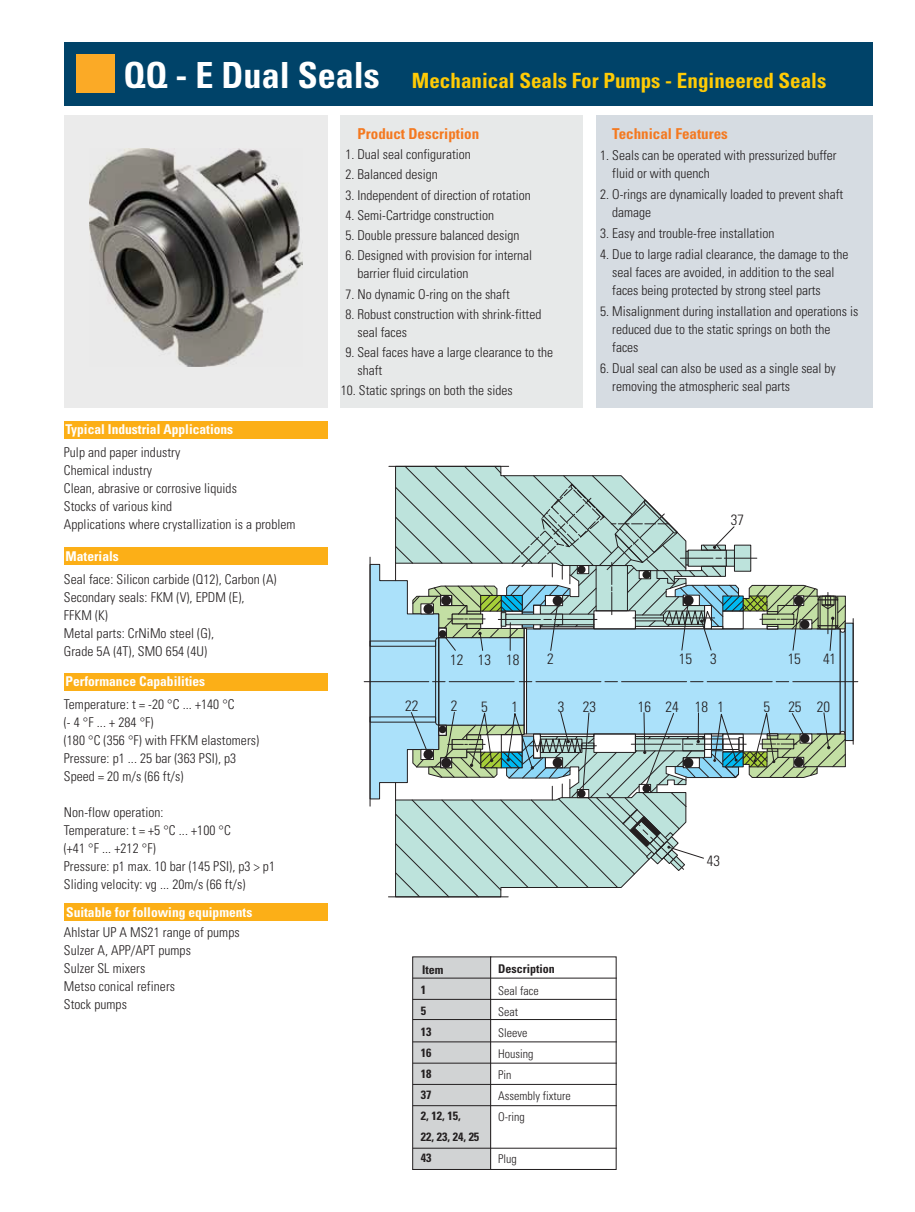
<style>
.page{position:relative;width:915px;height:1212px;background:#fff}
.page>*{position:absolute;margin:0;border:0;box-sizing:border-box;transform-origin:0 0}
.t1{font:700 condensed 21px "Univers";color:#ffcb05}
.t2{font:700 condensed 15px "Univers";color:#f47920}
.t3{font:300 condensed 14.85px "Univers";color:#231f20}
.t4{font:300 condensed 13.5px/18px "Univers";color:#231f20}
.t5{font:700 condensed 13.5px "Univers";color:#fff}
.t6{font:300 condensed 12px/21px "Univers";color:#231f20}
.t7{font:700 condensed 12px/21px "Univers";color:#231f20}
.s1{font-size:36px;color:#fff}
</style>
<div class="page">
<div style="left:340px;top:115px;width:243px;height:292px;background:#e7e9e9"></div>
<div style="left:595px;top:115px;width:277px;height:292px;background:#d6dce2"></div>
<div style="left:64px;top:421px;width:263px;height:17px;background:#fcaf17"></div>
<div style="left:64px;top:673px;width:263px;height:17px;background:#fcaf17"></div>
<div style="left:64px;top:904px;width:263px;height:17px;background:#fcaf17"></div>
<div style="left:64px;top:115px;width:263px;height:292px;background:#ebebeb"></div>
<div style="left:64px;top:547px;width:263px;height:17px;background:#fcaf17"></div>
<div style="left:412px;top:956px;width:79px;height:214px;background:#d1d3d4;border:1px solid #231f20"></div>
<div style="left:490px;top:956px;width:126px;height:214px;background:#fff;border:1px solid #231f20"></div>
<hr style="left:412px;top:999px;width:204px;height:1px;background:#231f20">
<hr style="left:412px;top:978px;width:204px;height:1px;background:#231f20">
<hr style="left:412px;top:1041px;width:204px;height:1px;background:#231f20">
<hr style="left:412px;top:1063px;width:204px;height:1px;background:#231f20">
<hr style="left:412px;top:1084px;width:204px;height:1px;background:#231f20">
<hr style="left:412px;top:1105px;width:204px;height:1px;background:#231f20">
<hr style="left:412px;top:1148px;width:204px;height:1px;background:#231f20">
<hr style="left:412px;top:1019px;width:204px;height:1px;background:#231f20">
<img style="left:90px;top:149px;width:212px;height:217px">
<div style="left:844px;top:623px;width:9px;height:118px;background:#abe1fa;border:1px solid #231f20"></div>
<hr style="left:364px;top:681px;width:64px;height:1px;background:#231f20">
<hr style="left:792px;top:681px;width:65px;height:1px;background:#231f20">
<hr style="left:852px;top:619px;width:1px;height:125px;background:#231f20">
<svg style="left:369px;top:465px;width:476px;height:433px"></svg>
<div style="left:64px;top:42px;width:808px;height:64px;background:#004369"></div>
<div style="left:77px;top:55px;width:38px;height:38px;background:#fbaa26"></div>
<h1 class="t1" style="left:123px;top:68px;width:704px"><span class="s1">QQ - E Dual Seals</span> Mechanical Seals For Pumps - Engineered Seals</h1>
<p class="t5" style="left:66px;top:421px;width:169px">Typical Industrial Applications</p>
<p class="t4" style="left:64px;top:443px;width:233px">Pulp and paper industry<br>Chemical industry<br>Clean, abrasive or corrosive liquids<br>Stocks of various kind<br>Applications where crystallization is a problem</p>
<p class="t5" style="left:66px;top:547px;width:55px">Materials</p>
<p class="t4" style="left:64px;top:570px;width:214px">Seal face: Silicon carbide (Q12), Carbon (A)<br>Secondary seals: FKM (V), EPDM (E),<br>FFKM (K)<br>Metal parts: CrNiMo steel (G),<br>Grade 5A (4T), SMO 654 (4U)</p>
<p class="t5" style="left:66px;top:673px;width:141px">Performance Capabilities</p>
<p class="t4" style="left:64px;top:695px;width:197px">Temperature: t = -20 °C ... +140 °C<br>(- 4 °F ... + 284 °F)<br>(180 °C (356 °F) with FFKM elastomers)<br>Pressure: p1 ... 25 bar (363 PSI), p3<br>Speed = 20 m/s (66 ft/s)</p>
<p class="t4" style="left:64px;top:803px;width:213px">Non-flow operation:<br>Temperature: t = +5 °C ... +100 °C<br>(+41 °F ... +212 °F)<br>Pressure: p1 max. 10 bar (145 PSI), p3 &gt; p1<br>Sliding velocity: vg ... 20m/s (66 ft/s)</p>
<p class="t5" style="left:66px;top:903px;width:188px">Suitable for following equipments</p>
<p class="t4" style="left:64px;top:923px;width:177px">Ahlstar UP A MS21 range of pumps<br>Sulzer A, APP/APT pumps<br>Sulzer SL mixers<br>Metso conical refiners<br>Stock pumps</p>
<p class="t2" style="left:357px;top:124px;width:123px">Product Description</p>
<p class="t4" style="left:345px;top:145px;width:127px">1. Dual seal configuration</p>
<p class="t4" style="left:345px;top:165px;width:94px">2. Balanced design</p>
<p class="t4" style="left:345px;top:186px;width:187px">3. Independent of direction of rotation</p>
<p class="t4" style="left:345px;top:206px;width:150px">4. Semi-Cartridge construction</p>
<p class="t4" style="left:345px;top:226px;width:175px">5. Double pressure balanced design</p>
<p class="t4" style="left:357px;top:246px;width:176px;text-indent:-12px">6. Designed with provision for internal barrier fluid circulation</p>
<p class="t4" style="left:345px;top:285px;width:166px">7. No dynamic O-ring on the shaft</p>
<p class="t4" style="left:357px;top:305px;width:185px;text-indent:-12px">8. Robust construction with shrink-fitted seal faces</p>
<p class="t4" style="left:357px;top:343px;width:197px;text-indent:-12px">9. Seal faces have a large clearance to the shaft</p>
<p class="t4" style="left:341px;top:381px;width:173px">10. Static springs on both the sides</p>
<p class="t2" style="left:612px;top:124px;width:117px">Technical Features</p>
<p class="t4" style="left:612px;top:146px;width:226px;text-indent:-12px">1. Seals can be operated with pressurized buffer fluid or with quench</p>
<p class="t4" style="left:612px;top:185px;width:232px;text-indent:-12px">2. O-rings are dynamically loaded to prevent shaft damage</p>
<p class="t4" style="left:600px;top:224px;width:175px">3. Easy and trouble-free installation</p>
<p class="t4" style="left:612px;top:245px;width:238px;text-indent:-12px">4. Due to large radial clearance, the damage to the seal faces are avoided, in addition to the seal faces being protected by strong steel parts</p>
<p class="t4" style="left:612px;top:302px;width:247px;text-indent:-12px">5. Misalignment during installation and operations is reduced due to the static springs on both the faces</p>
<p class="t4" style="left:612px;top:359px;width:225px;text-indent:-12px">6. Dual seal can also be used as a single seal by removing the atmospheric seal parts</p>
<p class="t3" style="left:730px;top:511px;width:15px">37</p>
<p class="t3" style="left:450px;top:651px;width:71px">12 13 18</p>
<p class="t3" style="left:547px;top:650px;width:8px">2</p>
<p class="t3" style="left:678px;top:650px;width:39px">15 3</p>
<p class="t3" style="left:787px;top:650px;width:15px">15</p>
<p class="t3" style="left:822px;top:650px;width:15px">41</p>
<p class="t3" style="left:405px;top:697px;width:15px">22</p>
<p class="t3" style="left:450px;top:697px;width:8px">2</p>
<p class="t3" style="left:481px;top:698px;width:8px">5</p>
<p class="t3" style="left:511px;top:698px;width:8px">1</p>
<p class="t3" style="left:557px;top:698px;width:8px">3</p>
<p class="t3" style="left:582px;top:698px;width:15px">23</p>
<p class="t3" style="left:637px;top:698px;width:42px">16 24</p>
<p class="t3" style="left:694px;top:698px;width:31px">18 1</p>
<p class="t3" style="left:763px;top:698px;width:68px">5 25 20</p>
<p class="t7" style="left:422px;top:959px;width:23px">Item</p>
<p class="t7" style="left:498px;top:958px;width:58px">Description</p>
<p class="t7" style="left:420px;top:979px;width:60px">1<br>5<br>13<br>16<br>18<br>37<br>2, 12, 15,<br>22, 23, 24, 25<br>43</p>
<p class="t6" style="left:498px;top:980px;width:74px">Seal face<br>Seat<br>Sleeve<br>Housing<br>Pin<br>Assembly fixture<br>O-ring</p>
<p class="t6" style="left:498px;top:1148px;width:20px">Plug</p>
<p class="t3" style="left:706px;top:851px;width:15px">43</p>
</div>
